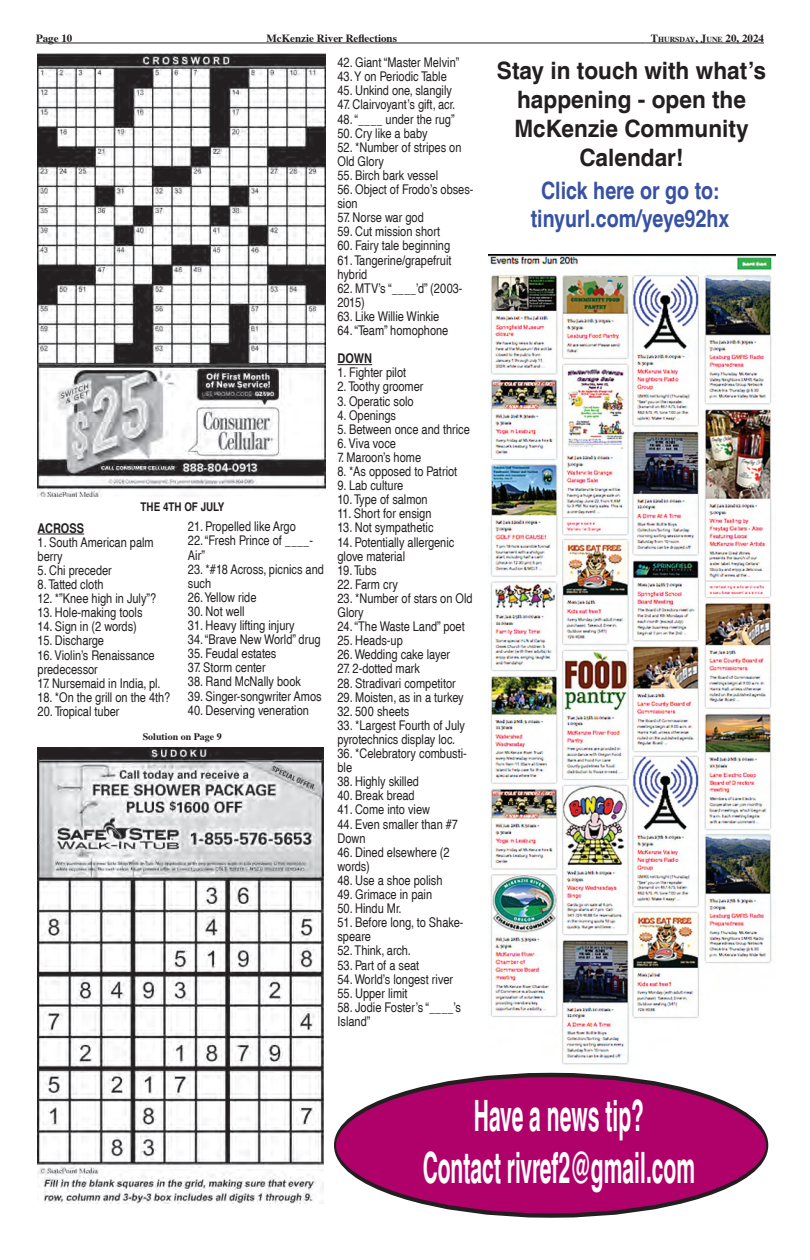
<style>
.page{position:relative;width:810px;height:1260px;background:#fff}
.page>*{position:absolute;margin:0;border:0;box-sizing:border-box;transform-origin:0 0}
.t1{font:700 condensed 43.2px/51.9px "Helvetica";color:#fff;text-align:center;scale:.59 1}
.t2{font:700 condensed 24px/28.8px "Helvetica";color:#231f20;text-align:center;scale:1.15 1}
.t3{font:700 condensed 24px/28.8px "Helvetica";color:#3752a3;text-align:center}
.t4{font:condensed 13.4px/14.1px "Helvetica";color:#231f20}
.t5{font:700 condensed 13.4px "Helvetica";color:#231f20}
.t6{font:700 condensed 12px "Helvetica";color:#231f20}
.t7{font:700 11px "Times";color:#231f20}
.t8{font:700 10px "Times";color:#231f20}
.s1{font-size:7.7px}
</style>
<div class="page">
<hr style="left:36px;top:43px;width:609px;height:1px;background:#231f20">
<hr style="left:645px;top:43px;width:119px;height:1px;background:#231f20">
<div style="left:335px;top:1075px;width:432px;height:141px;background:#b0016a;border-radius:50%"></div>
<hr style="left:38px;top:534px;width:46px;height:1px;background:#231f20">
<img style="left:38px;top:54px;width:288px;height:442px">
<img style="left:38px;top:747px;width:286px;height:456px">
<hr style="left:338px;top:364px;width:34px;height:1px;background:#231f20">
<img style="left:488px;top:254px;width:288px;height:811px">
<p class="t7" style="left:36px;top:28px;width:38px">Page 10</p>
<p class="t7" style="left:266px;top:28px;width:132px">McKenzie River Reflections</p>
<p class="t7" style="left:651px;top:28px;width:115px">T<span class="s1">hursday</span>, J<span class="s1">une</span> 20, 2024</p>
<p class="t6" style="left:141px;top:499px;width:85px">THE 4TH OF JULY</p>
<p class="t5" style="left:38px;top:520px;width:48px">ACROSS</p>
<p class="t4" style="left:38px;top:535px;width:118px">1. South American palm berry</p>
<p class="t4" style="left:38px;top:563px;width:76px">5. Chi preceder</p>
<p class="t4" style="left:38px;top:577px;width:67px">8. Tatted cloth</p>
<p class="t4" style="left:38px;top:592px;width:120px">12. *”Knee high in July”?</p>
<p class="t4" style="left:38px;top:606px;width:107px">13. Hole-making tools</p>
<p class="t4" style="left:38px;top:620px;width:101px">14. Sign in (2 words)</p>
<p class="t4" style="left:38px;top:634px;width:68px">15. Discharge</p>
<p class="t4" style="left:38px;top:648px;width:119px">16. Violin’s Renaissance predecessor</p>
<p class="t4" style="left:38px;top:676px;width:125px">17. Nursemaid in India, pl.</p>
<p class="t4" style="left:38px;top:690px;width:134px">18. *On the grill on the 4th?</p>
<p class="t4" style="left:38px;top:704px;width:84px">20. Tropical tuber</p>
<p class="t4" style="left:188px;top:520px;width:127px">21. Propelled like Argo<br>22.“Fresh Prince of ____-<br>Air”</p>
<p class="t4" style="left:188px;top:562px;width:137px">23. *#18 Across, picnics and such<br>26.Yellow ride</p>
<p class="t4" style="left:188px;top:604px;width:58px">30. Not well</p>
<p class="t4" style="left:188px;top:618px;width:134px">31. Heavy lifting injury<br>34.“Brave New World” drug</p>
<p class="t4" style="left:188px;top:647px;width:90px">35. Feudal estates</p>
<p class="t4" style="left:188px;top:661px;width:79px">37. Storm center</p>
<p class="t4" style="left:188px;top:675px;width:114px">38. Rand McNally book</p>
<p class="t4" style="left:188px;top:689px;width:135px">39. Singer-songwriter Amos</p>
<p class="t4" style="left:188px;top:703px;width:122px">40. Deserving veneration</p>
<p class="t8" style="left:143px;top:727px;width:81px">Solution on Page 9</p>
<p class="t4" style="left:338px;top:56px;width:123px">42. Giant “Master Melvin”<br>43.Y on Periodic Table</p>
<p class="t4" style="left:338px;top:84px;width:116px">45. Unkind one, slangily</p>
<p class="t4" style="left:338px;top:98px;width:119px">47. Clairvoyant’s gift, acr.<br>48.“____ under the rug”</p>
<p class="t4" style="left:338px;top:126px;width:92px">50. Cry like a baby</p>
<p class="t4" style="left:338px;top:140px;width:125px">52. *Number of stripes on<br>Old Glory</p>
<p class="t4" style="left:338px;top:168px;width:102px">55. Birch bark vessel</p>
<p class="t4" style="left:338px;top:182px;width:138px">56. Object of Frodo’s obses&shy;sion</p>
<p class="t4" style="left:338px;top:211px;width:88px">57. Norse war god</p>
<p class="t4" style="left:338px;top:225px;width:104px">59. Cut mission short</p>
<p class="t4" style="left:338px;top:239px;width:114px">60. Fairy tale beginning</p>
<p class="t4" style="left:338px;top:253px;width:116px">61. Tangerine/grapefruit hybrid</p>
<p class="t4" style="left:338px;top:281px;width:127px">62. MTV’s “____’d” (2003-<br>2015)</p>
<p class="t4" style="left:338px;top:309px;width:112px">63. Like Willie Winkie<br>64.“Team” homophone</p>
<p class="t5" style="left:338px;top:351px;width:36px">DOWN</p>
<p class="t4" style="left:338px;top:366px;width:70px">1. Fighter pilot</p>
<p class="t4" style="left:338px;top:380px;width:88px">2. Toothy groomer</p>
<p class="t4" style="left:338px;top:394px;width:78px">3. Operatic solo</p>
<p class="t4" style="left:338px;top:408px;width:60px">4. Openings</p>
<p class="t4" style="left:338px;top:422px;width:134px">5. Between once and thrice</p>
<p class="t4" style="left:338px;top:436px;width:60px">6. Viva voce</p>
<p class="t4" style="left:338px;top:450px;width:85px">7. Maroon’s home</p>
<p class="t4" style="left:338px;top:464px;width:121px">8. *As opposed to Patriot</p>
<p class="t4" style="left:338px;top:479px;width:67px">9. Lab culture</p>
<p class="t4" style="left:338px;top:493px;width:92px">10. Type of salmon</p>
<p class="t4" style="left:338px;top:507px;width:96px">11. Short for ensign</p>
<p class="t4" style="left:338px;top:521px;width:98px">13. Not sympathetic</p>
<p class="t4" style="left:338px;top:535px;width:118px">14. Potentially allergenic glove material</p>
<p class="t4" style="left:338px;top:563px;width:41px">19. Tubs</p>
<p class="t4" style="left:338px;top:577px;width:62px">22. Farm cry</p>
<p class="t4" style="left:338px;top:591px;width:137px">23. *Number of stars on Old<br>Glory<br>24.“The Waste Land” poet</p>
<p class="t4" style="left:338px;top:634px;width:114px">25. Heads-up<br>26.Wedding cake layer</p>
<p class="t4" style="left:338px;top:662px;width:84px">27. 2-dotted mark</p>
<p class="t4" style="left:338px;top:676px;width:120px">28. Stradivari competitor</p>
<p class="t4" style="left:338px;top:690px;width:128px">29. Moisten, as in a turkey</p>
<p class="t4" style="left:338px;top:704px;width:73px">32. 500 sheets</p>
<p class="t4" style="left:338px;top:718px;width:129px">33. *Largest Fourth of July pyrotechnics display loc.</p>
<p class="t4" style="left:338px;top:746px;width:131px">36. *Celebratory combusti&shy;ble</p>
<p class="t4" style="left:338px;top:775px;width:83px">38. Highly skilled</p>
<p class="t4" style="left:338px;top:789px;width:79px">40. Break bread</p>
<p class="t4" style="left:338px;top:803px;width:94px">41. Come into view</p>
<p class="t4" style="left:338px;top:817px;width:122px">44. Even smaller than #7<br>Down</p>
<p class="t4" style="left:338px;top:845px;width:114px">46. Dined elsewhere (2 words)</p>
<p class="t4" style="left:338px;top:873px;width:107px">48. Use a shoe polish</p>
<p class="t4" style="left:338px;top:887px;width:96px">49. Grimace in pain</p>
<p class="t4" style="left:338px;top:902px;width:66px">50. Hindu Mr.</p>
<p class="t4" style="left:338px;top:916px;width:128px">51. Before long, to Shake&shy;speare</p>
<p class="t4" style="left:338px;top:944px;width:75px">52. Think, arch.</p>
<p class="t4" style="left:338px;top:958px;width:117px">53. Part of a seat<br>54.World’s longest river</p>
<p class="t4" style="left:338px;top:986px;width:72px">55. Upper limit</p>
<p class="t4" style="left:338px;top:1000px;width:125px">58. Jodie Foster’s “____’s<br>Island”</p>
<h2 class="t2" style="left:497px;top:56px;width:236px">Stay in touch with what’s happening - open the<br>McKenzie Community<br>Calendar!</h2>
<h2 class="t3" style="left:531px;top:176px;width:200px">Click here or go to: tinyurl.com/yeye92hx</h2>
<h1 class="t1" style="left:423px;top:1090px;width:463px">Have a news tip?<br>Contact rivref2@gmail.com</h1>
</div>
